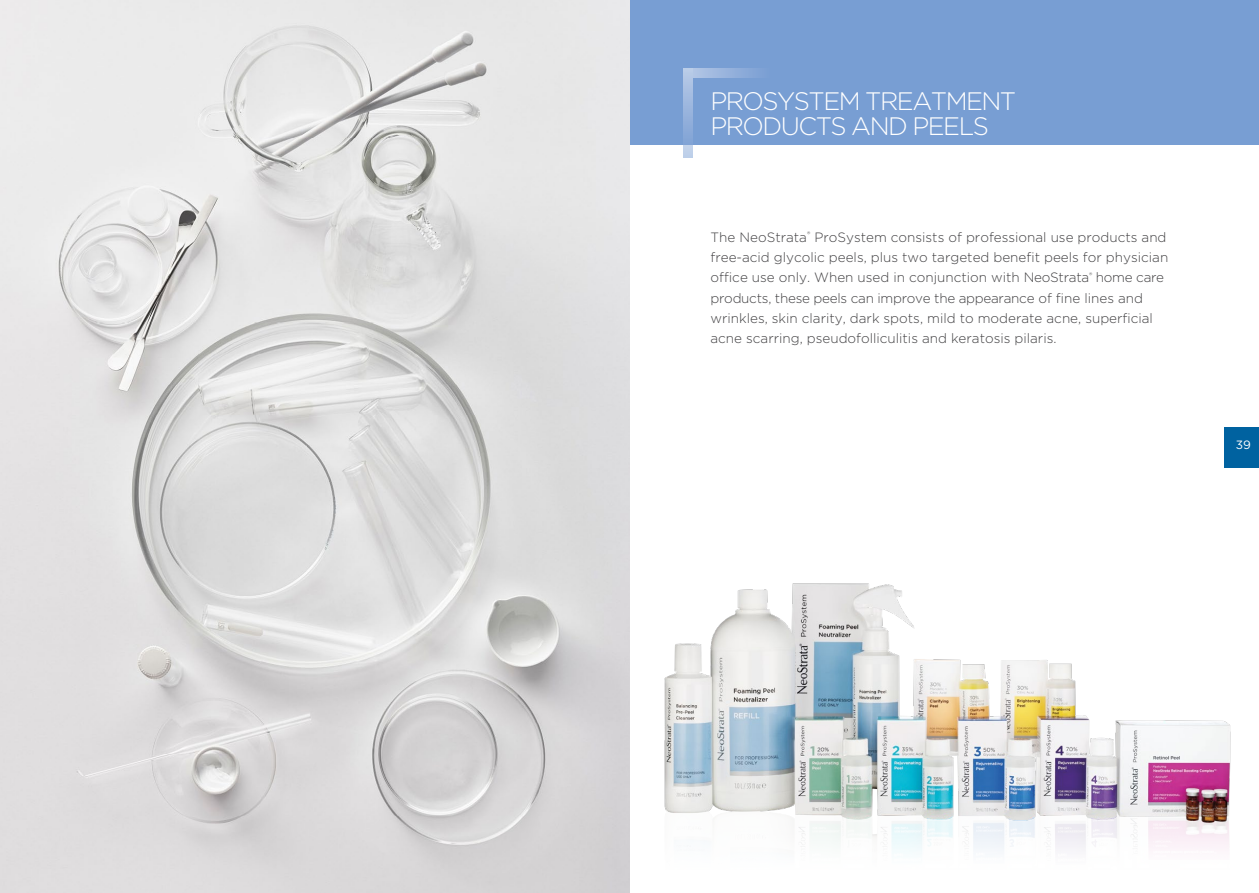
<style>
.page{position:relative;width:1259px;height:893px;background:#fff}
.page>*{position:absolute;margin:0;border:0;box-sizing:border-box;transform-origin:0 0}
.t1{font:300 25.2px/25.2px "Gotham";letter-spacing:-.06em;color:#fff}
.t2{font:300 13.5px/20.2px "Gotham";color:#414042}
.t3{font:12px "Gotham";color:#fff}
</style>
<div class="page">
<div style="left:1224px;top:427px;width:35px;height:41px;background:#0062a0"></div>
<div style="left:629px;top:0;width:630px;height:144px;background:#789ed3"></div>
<svg style="left:693px;top:68px;width:63px;height:10px"></svg>
<svg style="left:683px;top:68px;width:10px;height:89px"></svg>
<img style="left:0;top:0;width:629px;height:893px">
<img style="left:622px;top:571px;width:609px;height:320px">
<h1 class="t1" style="left:710px;top:87px;width:307px">PROSYSTEM TREATMENT<br>PRODUCTS AND PEELS</h1>
<p class="t2" style="left:710px;top:226px;width:459px">The NeoStrata<sup>®</sup> ProSystem consists of professional use products and free-acid glycolic peels, plus two targeted benefit peels for physician office use only. When used in conjunction with NeoStrata<sup>®</sup> home care products, these peels can improve the appearance of fine lines and wrinkles, skin clarity, dark spots, mild to moderate acne, superficial acne scarring, pseudofolliculitis and keratosis pilaris.</p>
<p class="t3" style="left:1235px;top:437px;width:17px">39</p>
</div>
